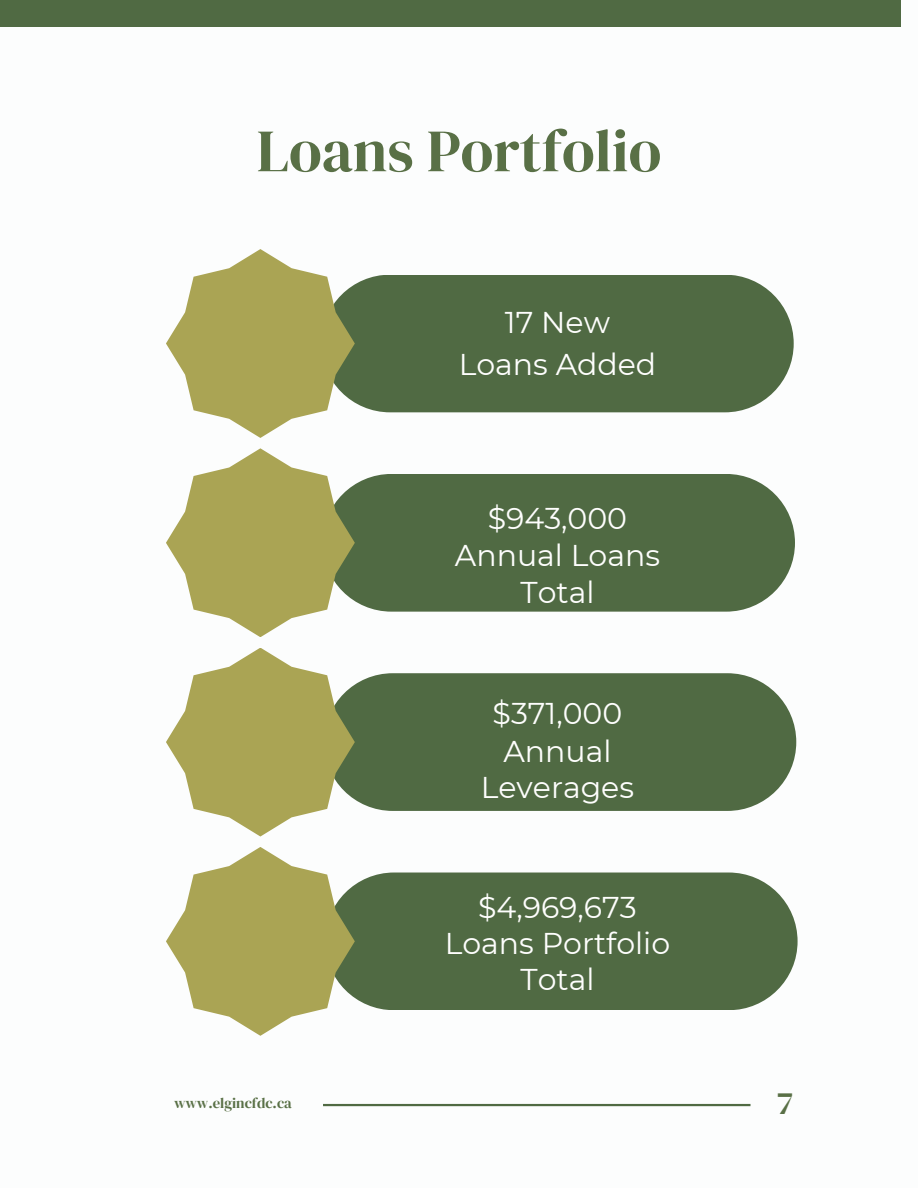
<style>
.page{position:relative;width:918px;height:1188px;background:#fff}
.page>*{position:absolute;margin:0;border:0;box-sizing:border-box;transform-origin:0 0}
.t1{font:60px "DM Serif Display";color:#597046}
.t2{font:32.1px "DM Serif Display";color:#597046}
.t3{font:30px/37.2px "Montserrat";color:#fefefd;text-align:center}
.t4{font:14.7px "DM Serif Display";color:#597046}
</style>
<div class="page">
<hr style="left:323px;top:1104px;width:428px;height:2px;background:#506a43">
<div style="left:0;top:0;width:901px;height:27px;background:#506a43"></div>
<div style="left:321px;top:275px;width:473px;height:137px;background:#506a43;border-radius:69px"></div>
<div style="left:323px;top:474px;width:472px;height:138px;background:#506a43;border-radius:69px"></div>
<div style="left:324px;top:673px;width:472px;height:138px;background:#506a43;border-radius:69px"></div>
<div style="left:325px;top:873px;width:472px;height:137px;background:#506a43;border-radius:69px"></div>
<svg style="left:166px;top:249px;width:189px;height:189px"></svg>
<svg style="left:166px;top:448px;width:189px;height:189px"></svg>
<svg style="left:166px;top:648px;width:189px;height:189px"></svg>
<svg style="left:166px;top:847px;width:189px;height:189px"></svg>
<h1 class="t1" style="left:257px;top:116px;width:406px">Loans Portfolio</h1>
<p class="t3" style="left:459px;top:301px;width:199px;line-height:41.7px">17 New<br>Loans Added</p>
<p class="t3" style="left:455px;top:498px;width:207px">$943,000<br>Annual Loans<br>Total</p>
<p class="t3" style="left:481px;top:694px;width:155px">$371,000<br>Annual<br>Leverages</p>
<p class="t3" style="left:445px;top:889px;width:227px;line-height:36px">$4,969,673<br>Loans Portfolio<br>Total</p>
<p class="t4" style="left:174px;top:1094px;width:119px">www.elgincfdc.ca</p>
<p class="t2" style="left:777px;top:1085px;width:17px">7</p>
</div>
